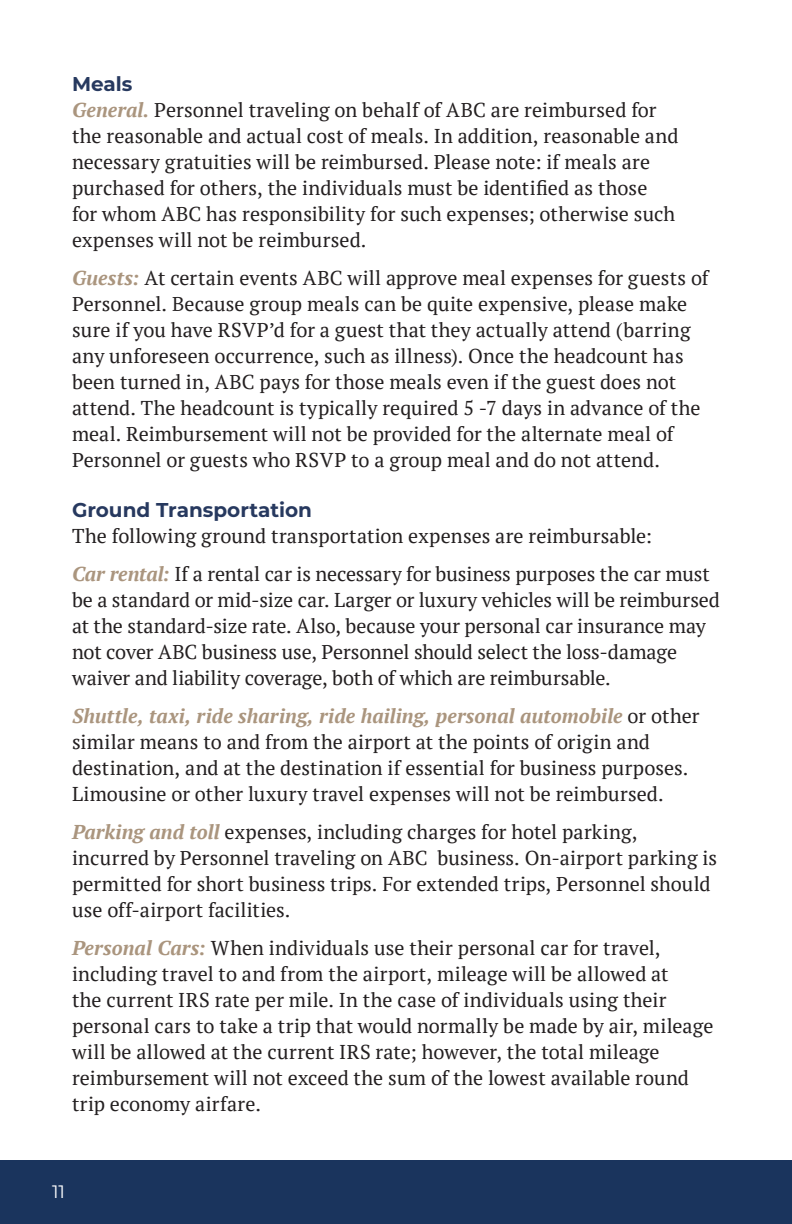
<style>
.page{position:relative;width:792px;height:1224px;background:#fff}
.page>*{position:absolute;margin:0;border:0;box-sizing:border-box;transform-origin:0 0}
.t1{font:20px/26px "PT Serif";color:#231f20}
.t2{font:700 20px "Montserrat";color:#27395f}
.t3{font:18px "Montserrat";color:#fff}
.s1{font-weight:700;font-style:italic;color:#aa957e}
</style>
<div class="page">
<div style="left:0;top:1160px;width:792px;height:64px;background:#1a345d"></div>
<p class="t2" style="left:72px;top:70px;width:62px">Meals</p>
<p class="t1" style="left:72px;top:97px;width:608px"><span class="s1">General.</span> Personnel traveling on behalf of ABC are reimbursed for the reasonable and actual cost of meals. In addition, reasonable and necessary gratuities will be reimbursed. Please note: if meals are purchased for others, the individuals must be identified as those<br>for whom ABC has responsibility for such expenses; otherwise such expenses will not be reimbursed.</p>
<p class="t1" style="left:72px;top:265px;width:638px"><span class="s1">Guests:</span> At certain events ABC will approve meal expenses for guests of Personnel. Because group meals can be quite expensive, please make sure if you have RSVP’d for a guest that they actually attend (barring any unforeseen occurrence, such as illness). Once the headcount has been turned in, ABC pays for those meals even if the guest does not attend. The headcount is typically required 5 -7 days in advance of the meal. Reimbursement will not be provided for the alternate meal of Personnel or guests who RSVP to a group meal and do not attend.</p>
<p class="t2" style="left:72px;top:496px;width:242px">Ground Transportation</p>
<p class="t1" style="left:72px;top:517px;width:639px;line-height:38px">The following ground transportation expenses are reimbursable:<br><span class="s1">Car rental:</span> If a rental car is necessary for business purposes the car must</p>
<p class="t1" style="left:72px;top:587px;width:650px">be a standard or mid-size car. Larger or luxury vehicles will be reimbursed at the standard-size rate. Also, because your personal car insurance may not cover ABC business use, Personnel should select the loss-damage waiver and liability coverage, both of which are reimbursable.</p>
<p class="t1" style="left:72px;top:703px;width:629px"><span class="s1">Shuttle, taxi, ride sharing, ride hailing, personal automobile</span> or other similar means to and from the airport at the points of origin and destination, and at the destination if essential for business purposes.<br>Limousine or other luxury travel expenses will not be reimbursed.</p>
<p class="t1" style="left:72px;top:819px;width:647px"><span class="s1">Parking and toll</span> expenses, including charges for hotel parking, incurred by Personnel traveling on ABC business. On-airport parking is permitted for short business trips. For extended trips, Personnel should use off-airport facilities.</p>
<p class="t1" style="left:72px;top:935px;width:643px"><span class="s1">Personal Cars:</span> When individuals use their personal car for travel, including travel to and from the airport, mileage will be allowed at<br>the current IRS rate per mile. In the case of individuals using their personal cars to take a trip that would normally be made by air, mileage will be allowed at the current IRS rate; however, the total mileage reimbursement will not exceed the sum of the lowest available round trip economy airfare.</p>
<p class="t3" style="left:52px;top:1179px;width:15px">11</p>
</div>
